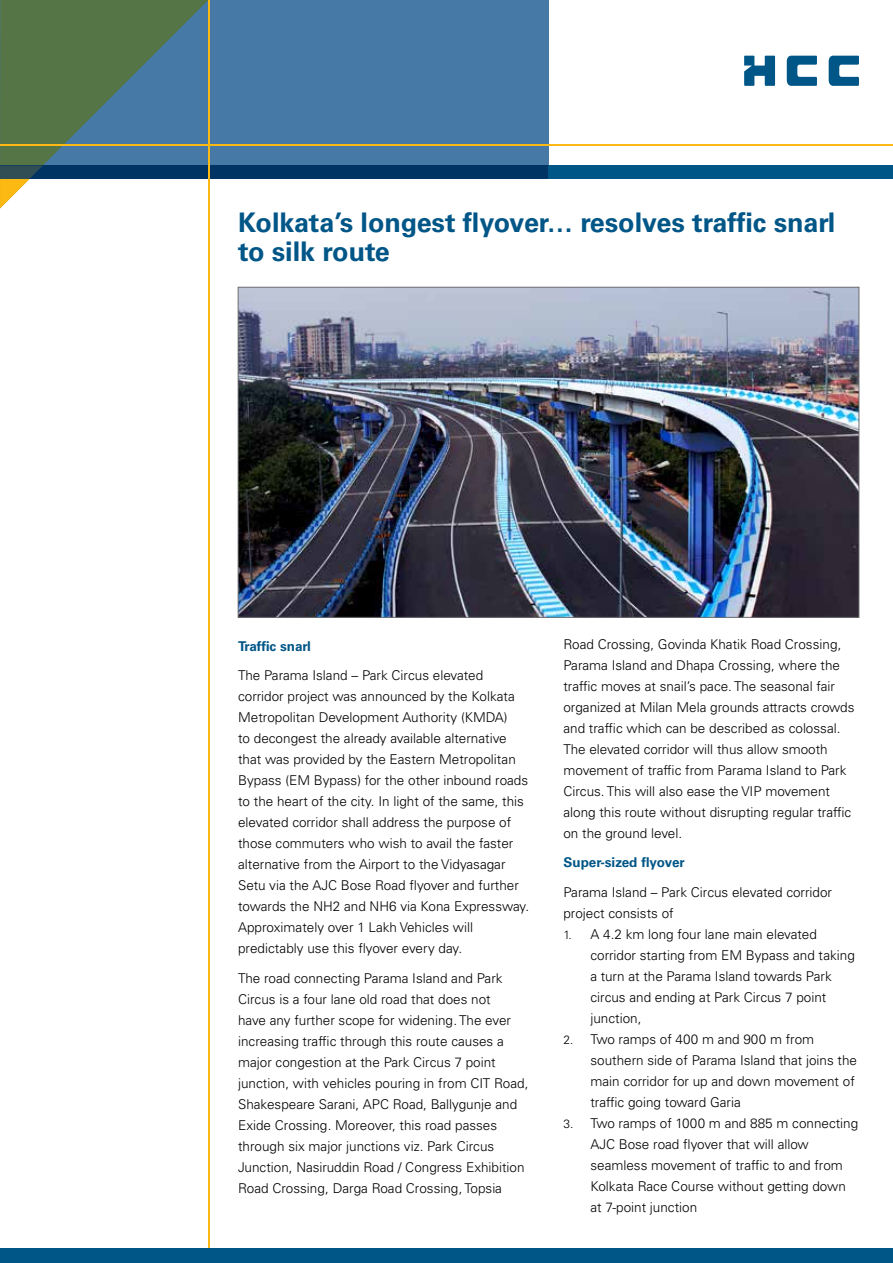
<style>
.page{position:relative;width:893px;height:1263px;background:#fff}
.page>*{position:absolute;margin:0;border:0;box-sizing:border-box;transform-origin:0 0}
.t1{font:700 27px/28.5px "Univers LT Pro 65";letter-spacing:-.005em;color:#005687}
.t2{font:300 13.5px/21px "Univers LT Std";color:#000}
.t3{font:700 13.5px "Univers LT Pro 65";color:#005687}
.s1{font-size:12px}
</style>
<div class="page">
<div style="left:0;top:0;width:549px;height:169px;background:#4679a5"></div>
<div style="left:0;top:166px;width:549px;height:13px;background:#003464"></div>
<hr style="left:0;top:145px;width:893px;height:1px;background:#fdb913">
<svg style="left:0;top:0;width:208px;height:208px"></svg>
<hr style="left:208px;top:0;width:2px;height:1263px;background:#fdb913">
<div style="left:549px;top:166px;width:344px;height:13px;background:#005687"></div>
<div style="left:0;top:1248px;width:893px;height:15px;background:#005687"></div>
<svg style="left:744px;top:56px;width:115px;height:30px"></svg>
<img style="left:240px;top:289px;width:617px;height:326px">
<h1 class="t1" style="left:238px;top:209px;width:599px">Kolkata’s longest flyover… resolves traffic snarl to silk route</h1>
<p class="t3" style="left:238px;top:638px;width:74px">Traffic snarl</p>
<p class="t2" style="left:238px;top:665px;width:292px">The Parama Island – Park Circus elevated corridor project was announced by the Kolkata Metropolitan Development Authority (KMDA)<br>to decongest the already available alternative that was provided by the Eastern Metropolitan Bypass (EM Bypass) for the other inbound roads to the heart of the city. In light of the same, this elevated corridor shall address the purpose of those commuters who wish to avail the faster alternative from the Airport to the Vidyasagar Setu via the AJC Bose Road flyover and further towards the NH2 and NH6 via Kona Expressway.<br>Approximately over 1 Lakh Vehicles will predictably use this flyover every day.</p>
<p class="t2" style="left:238px;top:967px;width:292px">The road connecting Parama Island and Park Circus is a four lane old road that does not<br>have any further scope for widening. The ever increasing traffic through this route causes a major congestion at the Park Circus 7 point junction, with vehicles pouring in from CIT Road, Shakespeare Sarani, APC Road, Ballygunje and Exide Crossing. Moreover, this road passes through six major junctions viz. Park Circus Junction, Nasiruddin Road / Congress Exhibition Road Crossing, Darga Road Crossing, Topsia</p>
<p class="t2" style="left:563px;top:633px;width:293px">Road Crossing, Govinda Khatik Road Crossing, Parama Island and Dhapa Crossing, where the traffic moves at snail’s pace. The seasonal fair organized at Milan Mela grounds attracts crowds and traffic which can be described as colossal.<br>The elevated corridor will thus allow smooth movement of traffic from Parama Island to Park Circus. This will also ease the VIP movement along this route without disrupting regular traffic on the ground level.</p>
<p class="t3" style="left:563px;top:854px;width:123px">Super-sized flyover</p>
<p class="t2" style="left:563px;top:881px;width:270px">Parama Island – Park Circus elevated corridor project consists of</p>
<p class="t2" style="left:590px;top:923px;width:266px;text-indent:-27px"><span class="s1">1.</span> A 4.2 km long four lane main elevated corridor starting from EM Bypass and taking a turn at the Parama Island towards Park circus and ending at Park Circus 7 point junction,</p>
<p class="t2" style="left:590px;top:1028px;width:268px;text-indent:-27px"><span class="s1">2.</span> Two ramps of 400 m and 900 m from southern side of Parama Island that joins the main corridor for up and down movement of traffic going toward Garia</p>
<p class="t2" style="left:590px;top:1112px;width:269px;text-indent:-27px"><span class="s1">3.</span> Two ramps of 1000 m and 885 m connecting AJC Bose road flyover that will allow seamless movement of traffic to and from Kolkata Race Course without getting down at 7-point junction</p>
</div>
